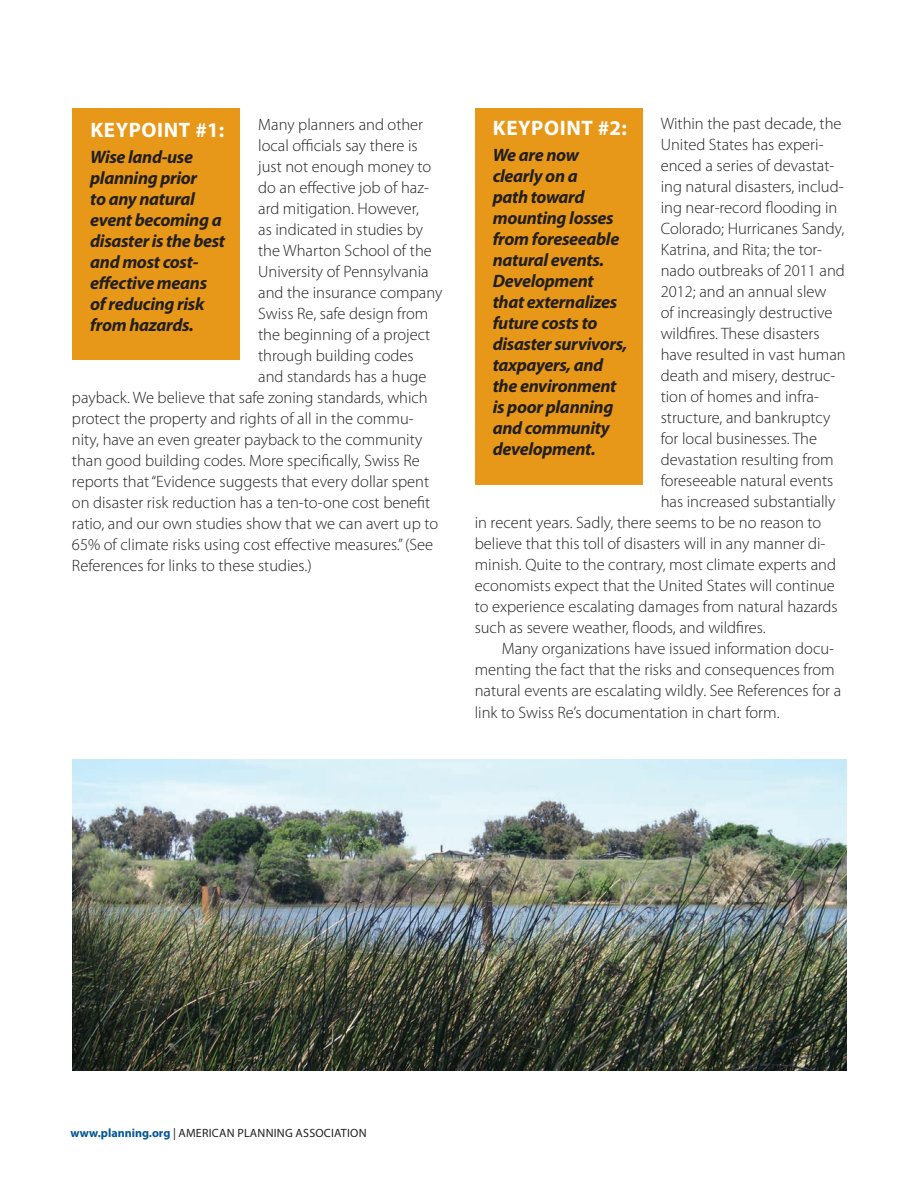
<style>
.page{position:relative;width:918px;height:1188px;background:#fff}
.page>*{position:absolute;margin:0;border:0;box-sizing:border-box;transform-origin:0 0}
.t1{font:700 21px "Myriad Pro";letter-spacing:.03em;color:#fff}
.t2{font:italic 700 18px/21px "Myriad Pro";letter-spacing:-.02em;color:#231f20}
.t3{font:300 16.5px "Myriad Pro";color:#231f20}
.t4{font:12px "Myriad Pro";letter-spacing:.02em;color:#231f20}
.s1{font-weight:700;color:#005594}
</style>
<div class="page">
<div style="left:475px;top:108px;width:168px;height:376px;background:#e89818"></div>
<div style="left:72px;top:108px;width:168px;height:252px;background:#e89818"></div>
<img style="left:72px;top:759px;width:774px;height:312px">
<p class="t3" style="left:258px;top:115px;width:166px">Many planners and other</p>
<p class="t3" style="left:258px;top:136px;width:161px">local officials say there is</p>
<p class="t3" style="left:258px;top:157px;width:175px">just not enough money to</p>
<p class="t3" style="left:258px;top:178px;width:172px">do an effective job of haz-</p>
<p class="t3" style="left:258px;top:199px;width:162px">ard mitigation. However,</p>
<p class="t3" style="left:258px;top:220px;width:166px">as indicated in studies by</p>
<p class="t3" style="left:258px;top:241px;width:175px">the Wharton School of the</p>
<p class="t3" style="left:258px;top:262px;width:172px">University of Pennsylvania</p>
<p class="t3" style="left:258px;top:283px;width:186px">and the insurance company</p>
<p class="t3" style="left:258px;top:304px;width:172px">Swiss Re, safe design from</p>
<p class="t3" style="left:258px;top:325px;width:174px">the beginning of a project</p>
<p class="t3" style="left:258px;top:346px;width:157px">through building codes</p>
<p class="t3" style="left:258px;top:367px;width:170px">and standards has a huge</p>
<p class="t3" style="left:72px;top:388px;width:357px">payback. We believe that safe zoning standards, which</p>
<p class="t3" style="left:72px;top:409px;width:343px">protect the property and rights of all in the commu-</p>
<p class="t3" style="left:72px;top:430px;width:352px">nity, have an even greater payback to the community</p>
<p class="t3" style="left:72px;top:451px;width:349px">than good building codes. More specifically, Swiss Re</p>
<p class="t3" style="left:72px;top:472px;width:359px">reports that “Evidence suggests that every dollar spent</p>
<p class="t3" style="left:72px;top:493px;width:360px">on disaster risk reduction has a ten-to-one cost benefit</p>
<p class="t3" style="left:72px;top:514px;width:368px">ratio, and our own studies show that we can avert up to</p>
<p class="t3" style="left:72px;top:535px;width:363px">65% of climate risks using cost effective measures.” (See</p>
<p class="t3" style="left:72px;top:556px;width:241px">References for links to these studies.)</p>
<p class="t1" style="left:90px;top:118px;width:136px">KEYPOINT #1:</p>
<p class="t2" style="left:90px;top:146px;width:136px">Wise land-use planning prior<br>to any natural event becoming a disaster is the best and most cost&shy;effective means of reducing risk from hazards.</p>
<p class="t3" style="left:661px;top:115px;width:182px">Within the past decade, the</p>
<p class="t3" style="left:661px;top:136px;width:164px">United States has experi-</p>
<p class="t3" style="left:661px;top:157px;width:175px">enced a series of devastat-</p>
<p class="t3" style="left:661px;top:178px;width:184px">ing natural disasters, includ-</p>
<p class="t3" style="left:661px;top:199px;width:178px">ing near-record flooding in</p>
<p class="t3" style="left:661px;top:220px;width:185px">Colorado; Hurricanes Sandy,</p>
<p class="t3" style="left:661px;top:241px;width:163px">Katrina, and Rita; the tor-</p>
<p class="t3" style="left:661px;top:262px;width:186px">nado outbreaks of 2011 and</p>
<p class="t3" style="left:661px;top:283px;width:167px">2012; and an annual slew</p>
<p class="t3" style="left:661px;top:304px;width:173px">of increasingly destructive</p>
<p class="t3" style="left:661px;top:325px;width:160px">wildfires. These disasters</p>
<p class="t3" style="left:661px;top:346px;width:187px">have resulted in vast human</p>
<p class="t3" style="left:661px;top:367px;width:176px">death and misery, destruc-</p>
<p class="t3" style="left:661px;top:388px;width:160px">tion of homes and infra-</p>
<p class="t3" style="left:661px;top:409px;width:171px">structure, and bankruptcy</p>
<p class="t3" style="left:661px;top:430px;width:158px">for local businesses. The</p>
<p class="t3" style="left:661px;top:451px;width:174px">devastation resulting from</p>
<p class="t3" style="left:661px;top:472px;width:174px">foreseeable natural events</p>
<p class="t3" style="left:661px;top:493px;width:176px">has increased substantially</p>
<p class="t3" style="left:475px;top:514px;width:348px">in recent years. Sadly, there seems to be no reason to</p>
<p class="t3" style="left:475px;top:535px;width:352px">believe that this toll of disasters will in any manner di-</p>
<p class="t3" style="left:475px;top:556px;width:363px">minish. Quite to the contrary, most climate experts and</p>
<p class="t3" style="left:475px;top:577px;width:362px">economists expect that the United States will continue</p>
<p class="t3" style="left:475px;top:598px;width:364px">to experience escalating damages from natural hazards</p>
<p class="t3" style="left:475px;top:619px;width:292px">such as severe weather, floods, and wildfires.</p>
<p class="t3" style="left:502px;top:640px;width:334px">Many organizations have issued information docu-</p>
<p class="t3" style="left:475px;top:661px;width:362px">menting the fact that the risks and consequences from</p>
<p class="t3" style="left:475px;top:682px;width:368px">natural events are escalating wildly. See References for a</p>
<p class="t3" style="left:475px;top:703px;width:306px">link to Swiss Re’s documentation in chart form.</p>
<p class="t1" style="left:493px;top:116px;width:136px">KEYPOINT #2:</p>
<p class="t2" style="left:493px;top:145px;width:136px">We are now clearly on a<br>path toward mounting losses from foreseeable natural events.<br>Development that externalizes future costs to disaster survivors, taxpayers, and the environment is poor planning and community development.</p>
<p class="t4" style="left:71px;top:1127px;width:298px"><span class="s1">www.planning.org</span> | AMERICAN PLANNING ASSOCIATION</p>
</div>
